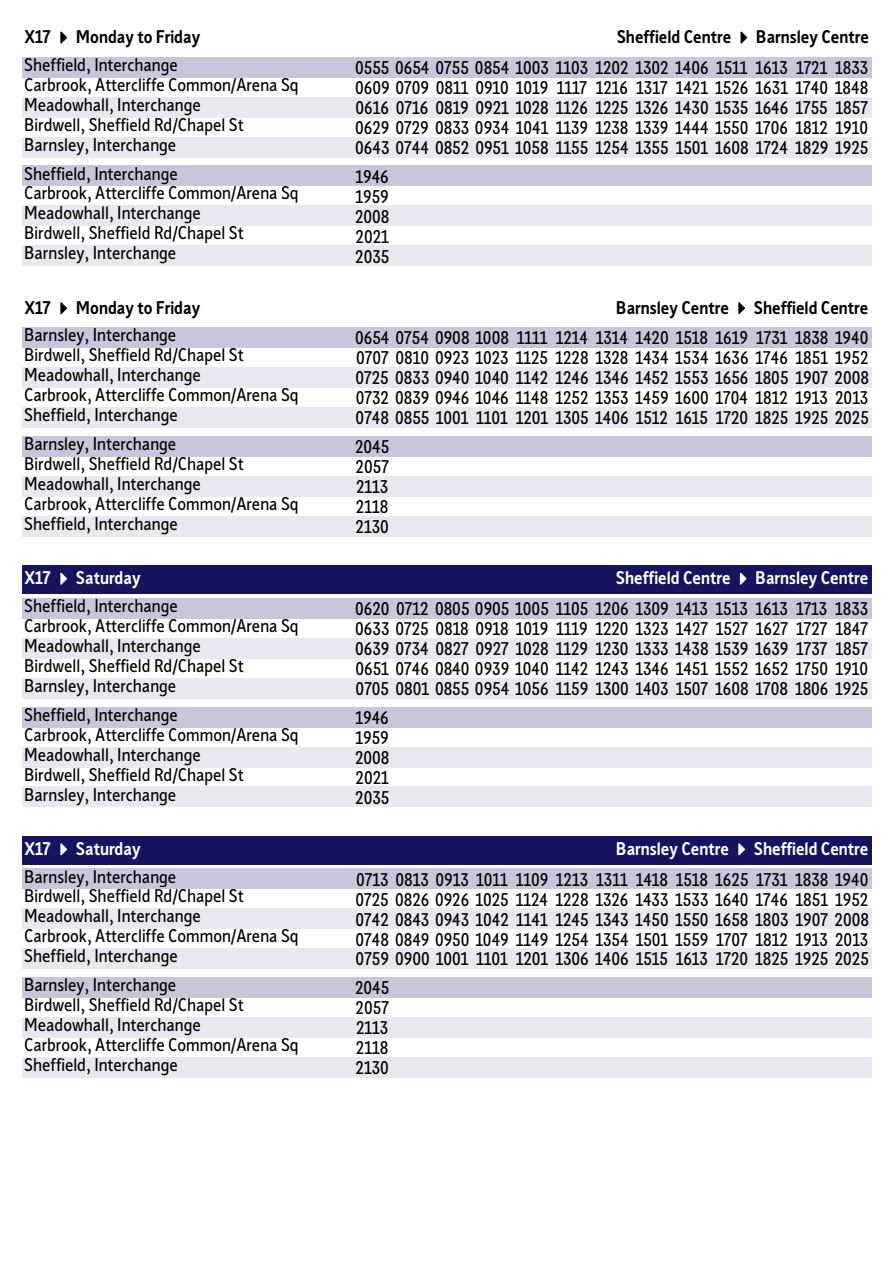
<style>
.page{position:relative;width:893px;height:1263px;background:#fff}
.page>*{position:absolute;margin:0;border:0;box-sizing:border-box;transform-origin:0 0}
.t1{font:18px/27.6px "Sheffield Sans 2";color:#000}
.t2{font:700 18px "Sheffield Sans 2";color:#000}
.t3{font:700 18px "Sheffield Sans 2";color:#fff}
.s1{font-weight:700}
.s2{font-weight:700;color:#fff}
.s3{color:#fff}
</style>
<div class="page">
<div style="left:22px;top:57px;width:849px;height:20px;background:#c7c6db"></div>
<div style="left:22px;top:97px;width:849px;height:20px;background:#e9e8f0"></div>
<div style="left:22px;top:137px;width:849px;height:20px;background:#e9e8f0"></div>
<div style="left:22px;top:166px;width:849px;height:20px;background:#c7c6db"></div>
<div style="left:22px;top:206px;width:849px;height:20px;background:#e9e8f0"></div>
<div style="left:22px;top:246px;width:849px;height:20px;background:#e9e8f0"></div>
<div style="left:22px;top:328px;width:849px;height:20px;background:#c7c6db"></div>
<div style="left:22px;top:368px;width:849px;height:20px;background:#e9e8f0"></div>
<div style="left:22px;top:408px;width:849px;height:20px;background:#e9e8f0"></div>
<div style="left:22px;top:436px;width:849px;height:21px;background:#c7c6db"></div>
<div style="left:22px;top:476px;width:849px;height:20px;background:#e9e8f0"></div>
<div style="left:22px;top:516px;width:849px;height:20px;background:#e9e8f0"></div>
<div style="left:22px;top:565px;width:849px;height:29px;background:#16145f"></div>
<div style="left:22px;top:598px;width:849px;height:20px;background:#c7c6db"></div>
<div style="left:22px;top:638px;width:849px;height:20px;background:#e9e8f0"></div>
<div style="left:22px;top:678px;width:849px;height:20px;background:#e9e8f0"></div>
<div style="left:22px;top:707px;width:849px;height:20px;background:#c7c6db"></div>
<div style="left:22px;top:747px;width:849px;height:20px;background:#e9e8f0"></div>
<div style="left:22px;top:787px;width:849px;height:20px;background:#e9e8f0"></div>
<div style="left:22px;top:836px;width:849px;height:29px;background:#16145f"></div>
<div style="left:22px;top:869px;width:849px;height:20px;background:#c7c6db"></div>
<div style="left:22px;top:909px;width:849px;height:20px;background:#e9e8f0"></div>
<div style="left:22px;top:949px;width:849px;height:20px;background:#e9e8f0"></div>
<div style="left:22px;top:977px;width:849px;height:21px;background:#c7c6db"></div>
<div style="left:22px;top:1017px;width:849px;height:21px;background:#e9e8f0"></div>
<div style="left:22px;top:1057px;width:849px;height:21px;background:#e9e8f0"></div>
<p class="t1" style="left:24px;top:23px;width:178px"><span class="s1">X17</span> ✔ <span class="s1">Monday to Friday<br></span>Sheffield, Interchange</p>
<p class="t2" style="left:617px;top:25px;width:254px">Sheffield Centre ✔ Barnsley Centre</p>
<p class="t1" style="left:355px;top:53px;width:515px">0555 0654 0755 0854 1003 1103 1202 1302 1406 1511 1613 1721 1833</p>
<p class="t1" style="left:24px;top:70px;width:276px">Carbrook, Attercliffe Common/Arena Sq</p>
<p class="t1" style="left:355px;top:73px;width:515px">0609 0709 0811 0910 1019 1117 1216 1317 1421 1526 1631 1740 1848</p>
<p class="t1" style="left:24px;top:90px;width:178px">Meadowhall, Interchange</p>
<p class="t1" style="left:355px;top:93px;width:514px">0616 0716 0819 0921 1028 1126 1225 1326 1430 1535 1646 1755 1857</p>
<p class="t1" style="left:24px;top:110px;width:221px">Birdwell, Sheffield Rd/Chapel St</p>
<p class="t1" style="left:355px;top:113px;width:514px">0629 0729 0833 0934 1041 1139 1238 1339 1444 1550 1706 1812 1910</p>
<p class="t1" style="left:24px;top:130px;width:154px">Barnsley, Interchange</p>
<p class="t1" style="left:355px;top:133px;width:515px">0643 0744 0852 0951 1058 1155 1254 1355 1501 1608 1724 1829 1925</p>
<p class="t1" style="left:24px;top:159px;width:155px">Sheffield, Interchange</p>
<p class="t1" style="left:355px;top:162px;width:35px">1946</p>
<p class="t1" style="left:24px;top:179px;width:276px">Carbrook, Attercliffe Common/Arena Sq</p>
<p class="t1" style="left:355px;top:182px;width:35px">1959</p>
<p class="t1" style="left:24px;top:199px;width:178px">Meadowhall, Interchange</p>
<p class="t1" style="left:355px;top:202px;width:36px">2008</p>
<p class="t1" style="left:24px;top:219px;width:221px">Birdwell, Sheffield Rd/Chapel St</p>
<p class="t1" style="left:356px;top:222px;width:35px">2021</p>
<p class="t1" style="left:24px;top:239px;width:154px">Barnsley, Interchange</p>
<p class="t1" style="left:355px;top:242px;width:36px">2035</p>
<p class="t1" style="left:24px;top:293px;width:178px"><span class="s1">X17</span> ✔ <span class="s1">Monday to Friday<br></span>Barnsley, Interchange</p>
<p class="t2" style="left:616px;top:295px;width:254px">Barnsley Centre ✔ Sheffield Centre</p>
<p class="t1" style="left:355px;top:324px;width:515px">0654 0754 0908 1008 1111 1214 1314 1420 1518 1619 1731 1838 1940</p>
<p class="t1" style="left:24px;top:341px;width:221px">Birdwell, Sheffield Rd/Chapel St</p>
<p class="t1" style="left:356px;top:344px;width:514px">0707 0810 0923 1023 1125 1228 1328 1434 1534 1636 1746 1851 1952</p>
<p class="t1" style="left:24px;top:361px;width:178px">Meadowhall, Interchange</p>
<p class="t1" style="left:356px;top:364px;width:515px">0725 0833 0940 1040 1142 1246 1346 1452 1553 1656 1805 1907 2008</p>
<p class="t1" style="left:24px;top:381px;width:276px">Carbrook, Attercliffe Common/Arena Sq</p>
<p class="t1" style="left:356px;top:384px;width:514px">0732 0839 0946 1046 1148 1252 1353 1459 1600 1704 1812 1913 2013</p>
<p class="t1" style="left:24px;top:401px;width:155px">Sheffield, Interchange</p>
<p class="t1" style="left:356px;top:404px;width:515px">0748 0855 1001 1101 1201 1305 1406 1512 1615 1720 1825 1925 2025</p>
<p class="t1" style="left:24px;top:430px;width:153px">Barnsley, Interchange</p>
<p class="t1" style="left:355px;top:433px;width:36px">2045</p>
<p class="t1" style="left:24px;top:449px;width:221px">Birdwell, Sheffield Rd/Chapel St</p>
<p class="t1" style="left:356px;top:453px;width:35px">2057</p>
<p class="t1" style="left:24px;top:469px;width:178px">Meadowhall, Interchange</p>
<p class="t1" style="left:356px;top:473px;width:34px">2113</p>
<p class="t1" style="left:24px;top:489px;width:276px">Carbrook, Attercliffe Common/Arena Sq</p>
<p class="t1" style="left:356px;top:493px;width:34px">2118</p>
<p class="t1" style="left:24px;top:509px;width:155px">Sheffield, Interchange</p>
<p class="t1" style="left:356px;top:512px;width:35px">2130</p>
<p class="t1" style="left:24px;top:564px;width:155px"><span class="s2">X17</span> <span class="s3">✔</span> <span class="s2">Saturday<br></span>Sheffield, Interchange</p>
<p class="t3" style="left:616px;top:566px;width:254px">Sheffield Centre ✔ Barnsley Centre</p>
<p class="t1" style="left:355px;top:594px;width:515px">0620 0712 0805 0905 1005 1105 1206 1309 1413 1513 1613 1713 1833</p>
<p class="t1" style="left:24px;top:611px;width:276px">Carbrook, Attercliffe Common/Arena Sq</p>
<p class="t1" style="left:355px;top:614px;width:514px">0633 0725 0818 0918 1019 1119 1220 1323 1427 1527 1627 1727 1847</p>
<p class="t1" style="left:24px;top:631px;width:178px">Meadowhall, Interchange</p>
<p class="t1" style="left:355px;top:634px;width:514px">0639 0734 0827 0927 1028 1129 1230 1333 1438 1539 1639 1737 1857</p>
<p class="t1" style="left:24px;top:651px;width:221px">Birdwell, Sheffield Rd/Chapel St</p>
<p class="t1" style="left:355px;top:654px;width:514px">0651 0746 0840 0939 1040 1142 1243 1346 1451 1552 1652 1750 1910</p>
<p class="t1" style="left:24px;top:671px;width:154px">Barnsley, Interchange</p>
<p class="t1" style="left:356px;top:674px;width:514px">0705 0801 0855 0954 1056 1159 1300 1403 1507 1608 1708 1806 1925</p>
<p class="t1" style="left:24px;top:700px;width:155px">Sheffield, Interchange</p>
<p class="t1" style="left:355px;top:703px;width:35px">1946</p>
<p class="t1" style="left:24px;top:720px;width:276px">Carbrook, Attercliffe Common/Arena Sq</p>
<p class="t1" style="left:355px;top:723px;width:35px">1959</p>
<p class="t1" style="left:24px;top:740px;width:178px">Meadowhall, Interchange</p>
<p class="t1" style="left:355px;top:743px;width:36px">2008</p>
<p class="t1" style="left:24px;top:760px;width:221px">Birdwell, Sheffield Rd/Chapel St</p>
<p class="t1" style="left:356px;top:763px;width:35px">2021</p>
<p class="t1" style="left:24px;top:780px;width:154px">Barnsley, Interchange</p>
<p class="t1" style="left:355px;top:783px;width:36px">2035</p>
<p class="t1" style="left:24px;top:834px;width:154px"><span class="s2">X17</span> <span class="s3">✔</span> <span class="s2">Saturday<br></span>Barnsley, Interchange</p>
<p class="t3" style="left:616px;top:836px;width:254px">Barnsley Centre ✔ Sheffield Centre</p>
<p class="t1" style="left:356px;top:865px;width:514px">0713 0813 0913 1011 1109 1213 1311 1418 1518 1625 1731 1838 1940</p>
<p class="t1" style="left:24px;top:882px;width:221px">Birdwell, Sheffield Rd/Chapel St</p>
<p class="t1" style="left:356px;top:885px;width:514px">0725 0826 0926 1025 1124 1228 1326 1433 1533 1640 1746 1851 1952</p>
<p class="t1" style="left:24px;top:902px;width:178px">Meadowhall, Interchange</p>
<p class="t1" style="left:356px;top:905px;width:515px">0742 0843 0943 1042 1141 1245 1343 1450 1550 1658 1803 1907 2008</p>
<p class="t1" style="left:24px;top:922px;width:276px">Carbrook, Attercliffe Common/Arena Sq</p>
<p class="t1" style="left:356px;top:925px;width:514px">0748 0849 0950 1049 1149 1254 1354 1501 1559 1707 1812 1913 2013</p>
<p class="t1" style="left:24px;top:942px;width:155px">Sheffield, Interchange</p>
<p class="t1" style="left:356px;top:945px;width:515px">0759 0900 1001 1101 1201 1306 1406 1515 1613 1720 1825 1925 2025</p>
<p class="t1" style="left:24px;top:971px;width:153px">Barnsley, Interchange</p>
<p class="t1" style="left:355px;top:974px;width:36px">2045</p>
<p class="t1" style="left:24px;top:991px;width:221px">Birdwell, Sheffield Rd/Chapel St</p>
<p class="t1" style="left:356px;top:994px;width:35px">2057</p>
<p class="t1" style="left:24px;top:1011px;width:178px">Meadowhall, Interchange</p>
<p class="t1" style="left:356px;top:1014px;width:34px">2113</p>
<p class="t1" style="left:24px;top:1031px;width:276px">Carbrook, Attercliffe Common/Arena Sq</p>
<p class="t1" style="left:356px;top:1034px;width:34px">2118</p>
<p class="t1" style="left:24px;top:1051px;width:155px">Sheffield, Interchange</p>
<p class="t1" style="left:356px;top:1054px;width:35px">2130</p>
</div>
